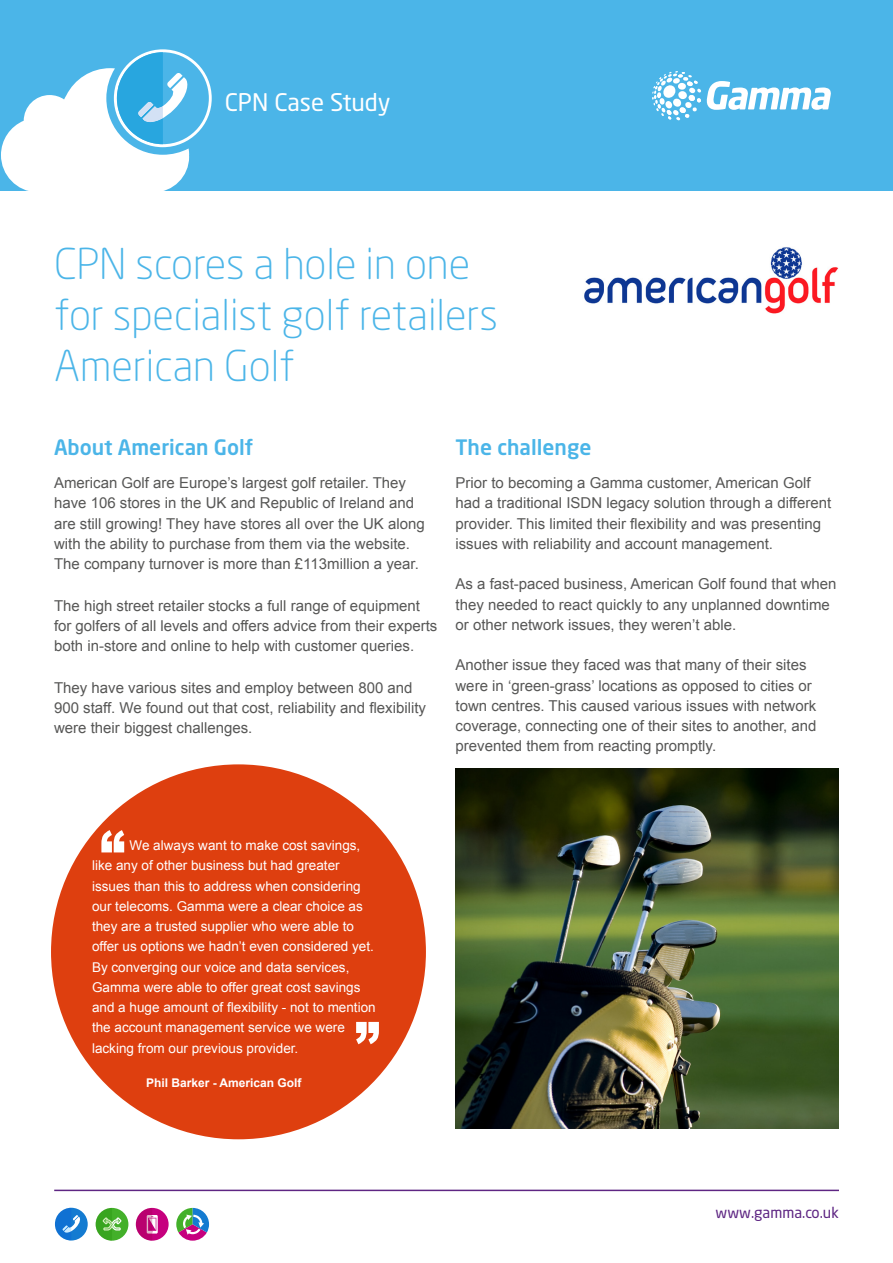
<style>
.page{position:relative;width:893px;height:1263px;background:#fff}
.page>*{position:absolute;margin:0;border:0;box-sizing:border-box;transform-origin:0 0}
.t1{font:300 42px/51px "Neo Sans Std";color:#4bb5e8}
.t2{font:24px "Neo Sans Std";color:#fff}
.t3{font:500 21px "Neo Sans Std";color:#4bb5e8}
.t4{font:15px/20.2px "Arial";color:#575756}
.t5{font:15px "Neo Sans Std";color:#5e2683}
.t6{font:13.5px/20.2px "Arial";color:#fff}
.t7{font:700 12px "Arial";color:#fff}
</style>
<div class="page">
<div style="left:0;top:0;width:893px;height:191px;background:#4bb5e8"></div>
<svg style="left:652px;top:71px;width:179px;height:49px"></svg>
<svg style="left:114px;top:49px;width:98px;height:98px"></svg>
<div style="left:117px;top:52px;width:92px;height:92px;background:#4bb5e8;border-radius:50%"></div>
<svg style="left:1px;top:52px;width:188px;height:139px"></svg>
<img style="left:584px;top:247px;width:255px;height:67px">
<div style="left:51px;top:764px;width:375px;height:375px;background:#de3f0f;border-radius:50%"></div>
<svg style="left:101px;top:830px;width:23px;height:22px"></svg>
<svg style="left:356px;top:1022px;width:23px;height:22px"></svg>
<hr style="left:54px;top:1189px;width:785px;height:2px;background:#5e2683">
<div style="left:55px;top:1208px;width:33px;height:32px;background:#147bd1;border-radius:50%"></div>
<svg style="left:55px;top:1208px;width:26px;height:32px"></svg>
<div style="left:96px;top:1208px;width:32px;height:33px;background:#43b02a;border-radius:50%"></div>
<svg style="left:96px;top:1208px;width:26px;height:33px"></svg>
<div style="left:136px;top:1208px;width:33px;height:33px;background:#c6007e;border-radius:50%"></div>
<svg style="left:136px;top:1208px;width:22px;height:33px"></svg>
<svg style="left:176px;top:1208px;width:33px;height:33px"></svg>
<img style="left:455px;top:768px;width:384px;height:360px">
<h2 class="t2" style="left:225px;top:88px;width:167px">CPN Case Study</h2>
<h1 class="t1" style="left:54px;top:238px;width:446px">CPN scores a hole in one for specialist golf retailers<br>American Golf</h1>
<h3 class="t3" style="left:54px;top:434px;width:201px">About American Golf</h3>
<p class="t4" style="left:54px;top:473px;width:372px">American Golf are Europe’s largest golf retailer. They have 106 stores in the UK and Republic of Ireland and are still growing! They have stores all over the UK along with the ability to purchase from them via the website.<br>The company turnover is more than £113million a year.</p>
<p class="t4" style="left:54px;top:595px;width:385px">The high street retailer stocks a full range of equipment for golfers of all levels and offers advice from their experts both in-store and online to help with customer queries.</p>
<p class="t4" style="left:54px;top:677px;width:374px">They have various sites and employ between 800 and<br>900 staff. We found out that cost, reliability and flexibility were their biggest challenges.</p>
<h3 class="t3" style="left:455px;top:434px;width:137px">The challenge</h3>
<p class="t4" style="left:455px;top:473px;width:377px">Prior to becoming a Gamma customer, American Golf had a traditional ISDN legacy solution through a different provider. This limited their flexibility and was presenting issues with reliability and account management.</p>
<p class="t4" style="left:455px;top:574px;width:383px">As a fast-paced business, American Golf found that when they needed to react quickly to any unplanned downtime or other network issues, they weren’t able.</p>
<p class="t4" style="left:455px;top:655px;width:363px">Another issue they faced was that many of their sites were in ‘green-grass’ locations as opposed to cities or town centres. This caused various issues with network coverage, connecting one of their sites to another, and prevented them from reacting promptly.</p>
<p class="t6" style="left:92px;top:835px;width:285px;text-indent:38px">We always want to make cost savings, like any of other business but had greater issues than this to address when considering our telecoms. Gamma were a clear choice as they are a trusted supplier who were able to offer us options we hadn’t even considered yet.<br>By converging our voice and data services, Gamma were able to offer great cost savings and a huge amount of flexibility - not to mention the account management service we were lacking from our previous provider.</p>
<p class="t7" style="left:146px;top:1074px;width:157px">Phil Barker - American Golf</p>
<p class="t5" style="left:716px;top:1203px;width:125px">www.gamma.co.uk</p>
</div>
